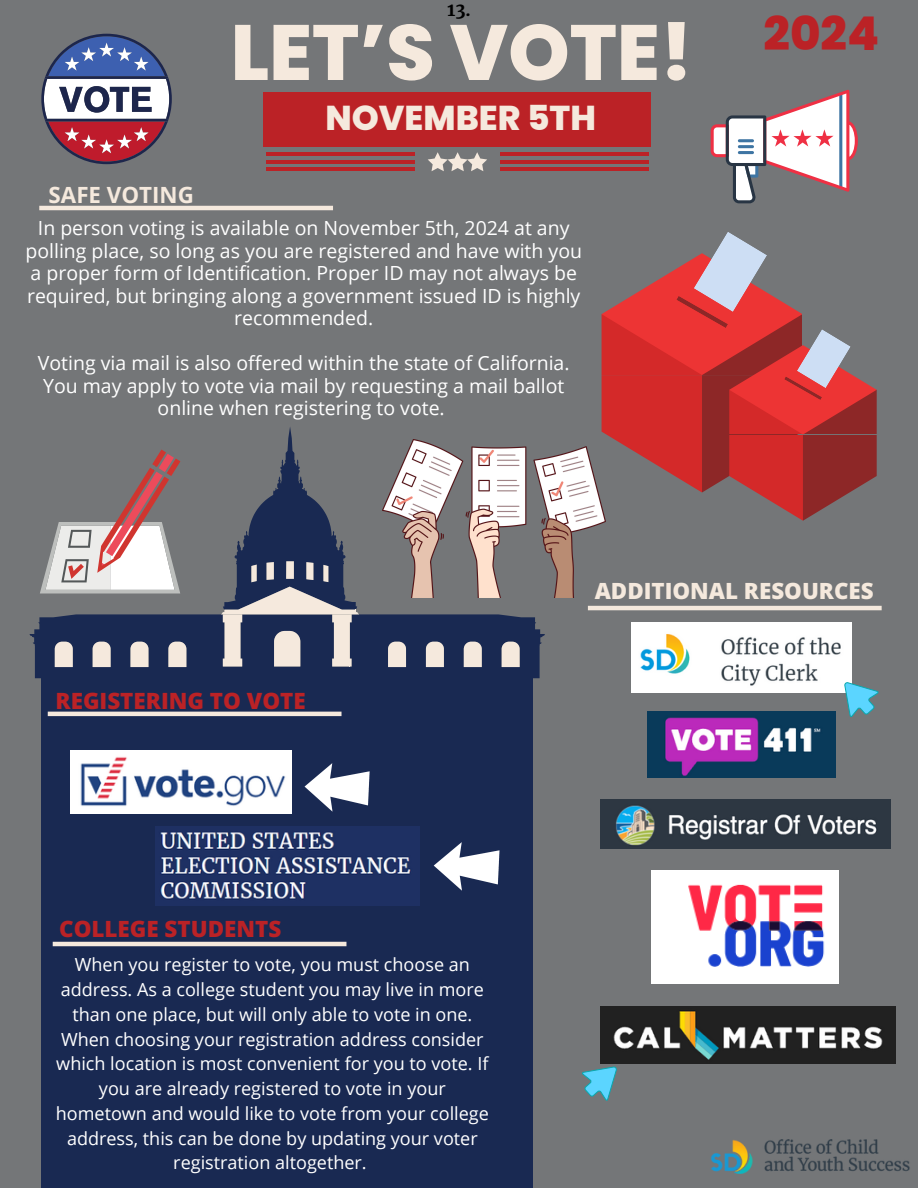
<style>
.page{position:relative;width:918px;height:1188px;background:#747678}
.page>*{position:absolute;margin:0;border:0;box-sizing:border-box;transform-origin:0 0}
.t1{font:800 78.15px "Poppins";color:#f5e9dd}
.t2{font:800 46.5px "Poppins";color:#bb2226}
.t3{font:800 34.5px "Poppins";color:#f5e9dd}
.t4{font:800 22.35px "Open Sans";color:#bb2226}
.t5{font:800 22.35px "Open Sans";color:#f5e9dd}
.t6{font:700 22.35px "Open Sans";color:#f5e9dd}
.t7{font:19.5px/22.5px "Open Sans";color:#fff;text-align:center}
.t8{font:18px/24.8px "Open Sans";color:#fff;text-align:center}
.t9{font:700 18px "Merriweather";color:#000}
</style>
<div class="page">
<div style="left:41px;top:670px;width:492px;height:518px;background:#192952"></div>
<hr style="left:266px;top:152px;width:149px;height:4px;background:#bb2226">
<hr style="left:266px;top:160px;width:149px;height:4px;background:#bb2226">
<hr style="left:266px;top:168px;width:149px;height:3px;background:#bb2226">
<hr style="left:500px;top:152px;width:149px;height:4px;background:#bb2226">
<hr style="left:500px;top:160px;width:149px;height:4px;background:#bb2226">
<hr style="left:500px;top:168px;width:149px;height:3px;background:#bb2226">
<svg style="left:428px;top:152px;width:59px;height:19px"></svg>
<div style="left:263px;top:92px;width:387px;height:55px;background:#bb2226"></div>
<svg style="left:602px;top:232px;width:275px;height:289px"></svg>
<hr style="left:48px;top:712px;width:294px;height:4px;background:#f5e9dd">
<hr style="left:53px;top:942px;width:293px;height:4px;background:#f5e9dd">
<hr style="left:588px;top:606px;width:294px;height:4px;background:#f5e9dd">
<hr style="left:39px;top:206px;width:294px;height:4px;background:#f5e9dd">
<img style="left:711px;top:1140px;width:199px;height:33px">
<img style="left:632px;top:623px;width:219px;height:69px">
<img style="left:155px;top:827px;width:264px;height:78px">
<img style="left:71px;top:751px;width:220px;height:63px">
<img style="left:652px;top:870px;width:186px;height:114px">
<img style="left:291px;top:750px;width:89px;height:87px">
<img style="left:433px;top:842px;width:67px;height:49px">
<img style="left:600px;top:800px;width:291px;height:48px">
<img style="left:648px;top:711px;width:187px;height:67px">
<svg style="left:845px;top:682px;width:33px;height:35px"></svg>
<svg style="left:41px;top:34px;width:131px;height:130px"></svg>
<img style="left:545px;top:440px;width:60px;height:157px">
<svg style="left:711px;top:90px;width:147px;height:113px"></svg>
<svg style="left:29px;top:427px;width:516px;height:252px"></svg>
<img style="left:600px;top:1006px;width:295px;height:58px">
<svg style="left:582px;top:1067px;width:35px;height:33px"></svg>
<h1 class="t6" style="left:49px;top:180px;width:147px">SAFE VOTING</h1>
<p class="t9" style="left:447px;top:-2px;width:25px">13.</p>
<p class="t1" style="left:231px;top:-2px;width:464px">LET’S VOTE!</p>
<p class="t2" style="left:764px;top:1px;width:117px">2024</p>
<h4 class="t3" style="left:325px;top:94px;width:272px">NOVEMBER 5TH</h4>
<p class="t7" style="left:25px;top:216px;width:558px">In person voting is available on November 5th, 2024 at any polling place, so long as you are registered and have with you a proper form of Identification. Proper ID may not always be required, but bringing along a government issued ID is highly recommended.</p>
<p class="t7" style="left:38px;top:351px;width:533px">Voting via mail is also offered within the state of California.<br>You may apply to vote via mail by requesting a mail ballot online when registering to vote.</p>
<h5 class="t4" style="left:56px;top:685px;width:252px">REGISTERING TO VOTE</h5>
<p class="t5" style="left:595px;top:575px;width:280px">ADDITIONAL RESOURCES</p>
<p class="t4" style="left:59px;top:913px;width:224px">COLLEGE STUDENTS</p>
<h4 class="t8" style="left:56px;top:952px;width:435px">When you register to vote, you must choose an address. As a college student you may live in more than one place, but will only able to vote in one.<br>When choosing your registration address consider which location is most convenient for you to vote. If you are already registered to vote in your hometown and would like to vote from your college address, this can be done by updating your voter registration altogether.</h4>
</div>
